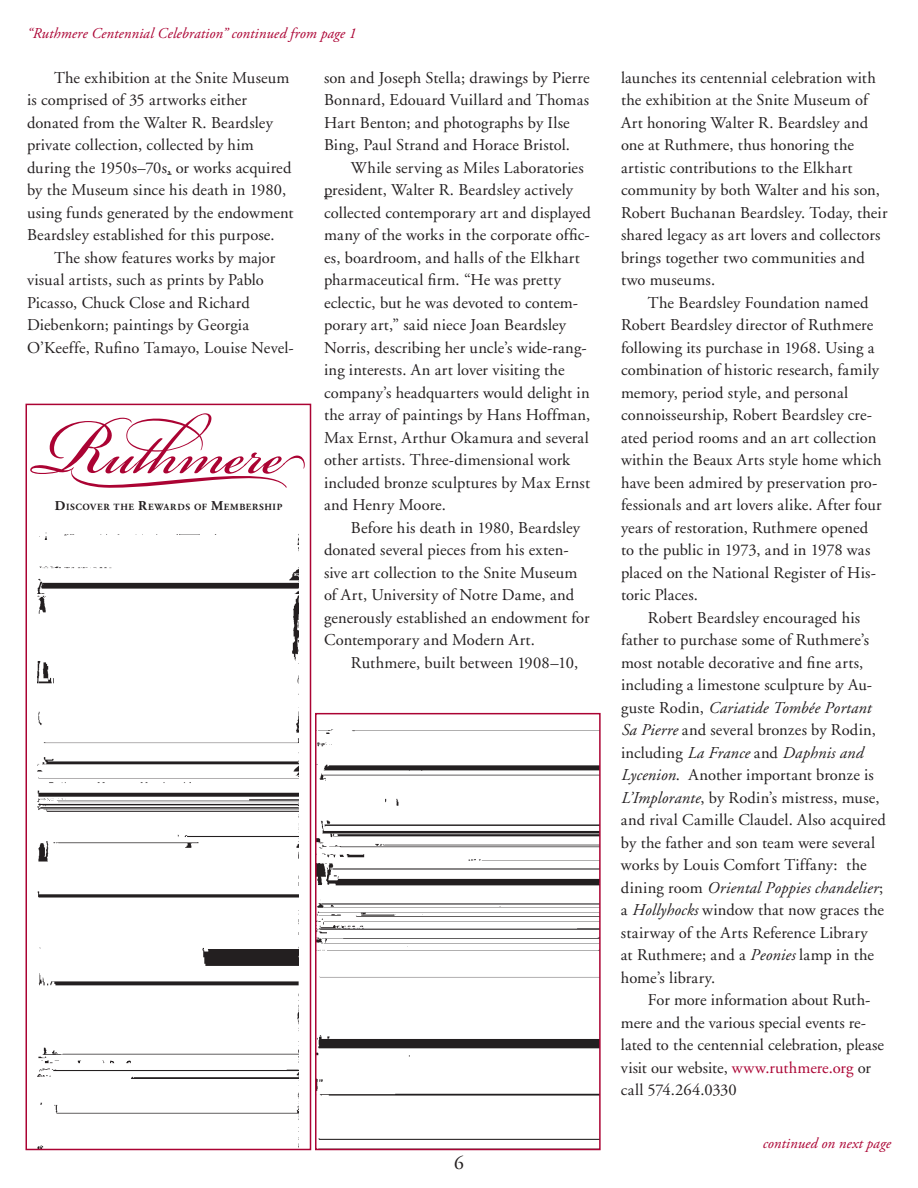
<style>
.page{position:relative;width:918px;height:1188px;background:#fff}
.page>*{position:absolute;margin:0;border:0;box-sizing:border-box;transform-origin:0 0}
.t1{font:19.5px "Adobe Garamond Pro";color:#231f20}
.t2{font:16.5px/22.5px "Adobe Garamond";letter-spacing:.01em;color:#231f20}
.t3{font:italic 15px "Adobe Garamond Pro";letter-spacing:.01em;color:#ab0333}
.t4{font:700 9.45px "Adobe Garamond Pro";letter-spacing:.06em;color:#231f20}
.s1{font-size:13.5px}
.s2{font-style:italic}
.s3{color:#ab0333}
</style>
<div class="page">
<img style="left:38px;top:532px;width:261px;height:615px">
<div style="left:26px;top:404px;width:285px;height:746px;border:2px solid #ab0333"></div>
<svg style="left:30px;top:413px;width:275px;height:75px"></svg>
<img style="left:318px;top:729px;width:280px;height:411px">
<div style="left:315px;top:713px;width:286px;height:437px;border:2px solid #ab0333"></div>
<p class="t3" style="left:27px;top:24px;width:331px">“Ruthmere Centennial Celebration” continued from page 1</p>
<p class="t2" style="left:27px;top:67px;width:268px;text-indent:27px">The exhibition at the Snite Museum is comprised of 35 artworks either donated from the Walter R. Beardsley private collection, collected by him during the 1950s–70s, or works acquired by the Museum since his death in 1980, using funds generated by the endowment Beardsley established for this purpose.</p>
<p class="t2" style="left:27px;top:247px;width:268px;text-indent:27px">The show features works by major visual artists, such as prints by Pablo Picasso, Chuck Close and Richard Diebenkorn; paintings by Georgia O’Keeffe, Rufino Tamayo, Louise Nevel-</p>
<p class="t4" style="left:55px;top:502px;width:229px"><span class="s1">D</span>ISCOVER THE <span class="s1">R</span>EWARDS OF <span class="s1">M</span>EMBERSHIP</p>
<p class="t2" style="left:324px;top:67px;width:267px">son and Joseph Stella; drawings by Pierre Bonnard, Edouard Vuillard and Thomas Hart Benton; and photographs by Ilse Bing, Paul Strand and Horace Bristol.</p>
<p class="t2" style="left:324px;top:157px;width:269px;text-indent:27px">While serving as Miles Laboratories president, Walter R. Beardsley actively collected contemporary art and displayed many of the works in the corporate offic&shy;es, boardroom, and halls of the Elkhart pharmaceutical firm. “He was pretty eclectic, but he was devoted to contem&shy;porary art,” said niece Joan Beardsley Norris, describing her uncle’s wide-rang&shy;ing interests. An art lover visiting the company’s headquarters would delight in the array of paintings by Hans Hoffman, Max Ernst, Arthur Okamura and several other artists. Three-dimensional work included bronze sculptures by Max Ernst and Henry Moore.</p>
<p class="t2" style="left:324px;top:517px;width:267px;text-indent:27px">Before his death in 1980, Beardsley donated several pieces from his exten&shy;sive art collection to the Snite Museum of Art, University of Notre Dame, and generously established an endowment for Contemporary and Modern Art.</p>
<p class="t2" style="left:351px;top:652px;width:229px">Ruthmere, built between 1908–10,</p>
<p class="t1" style="left:454px;top:1151px;width:11px">6</p>
<p class="t2" style="left:621px;top:67px;width:268px">launches its centennial celebration with the exhibition at the Snite Museum of Art honoring Walter R. Beardsley and one at Ruthmere, thus honoring the artistic contributions to the Elkhart community by both Walter and his son, Robert Buchanan Beardsley. Today, their shared legacy as art lovers and collectors brings together two communities and two museums.</p>
<p class="t2" style="left:621px;top:292px;width:262px;text-indent:27px">The Beardsley Foundation named Robert Beardsley director of Ruthmere following its purchase in 1968. Using a combination of historic research, family memory, period style, and personal connoisseurship, Robert Beardsley cre&shy;ated period rooms and an art collection within the Beaux Arts style home which have been admired by preservation pro&shy;fessionals and art lovers alike. After four years of restoration, Ruthmere opened to the public in 1973, and in 1978 was placed on the National Register of His&shy;toric Places.</p>
<p class="t2" style="left:621px;top:607px;width:266px;text-indent:27px">Robert Beardsley encouraged his father to purchase some of Ruthmere’s most notable decorative and fine arts, including a limestone sculpture by Au&shy;guste Rodin, <span class="s2">Cariatide Tombée Portant Sa Pierre</span> and several bronzes by Rodin, including <span class="s2">La France</span> and <span class="s2">Daphnis and Lycenion</span>. Another important bronze is <span class="s2">L’Implorante</span>, by Rodin’s mistress, muse, and rival Camille Claudel. Also acquired by the father and son team were several works by Louis Comfort Tiffany: the dining room <span class="s2">Oriental Poppies chandelier</span>; a <span class="s2">Hollyhocks</span> window that now graces the stairway of the Arts Reference Library<br>at Ruthmere; and a <span class="s2">Peonies</span> lamp in the home’s library.</p>
<p class="t2" style="left:621px;top:989px;width:265px;text-indent:27px">For more information about Ruth&shy;mere and the various special events re&shy;lated to the centennial celebration, please visit our website, <span class="s3">www.ruthmere.org</span> or call 574.264.0330</p>
<p class="t3" style="left:763px;top:1134px;width:130px">continued on next page</p>
</div>
